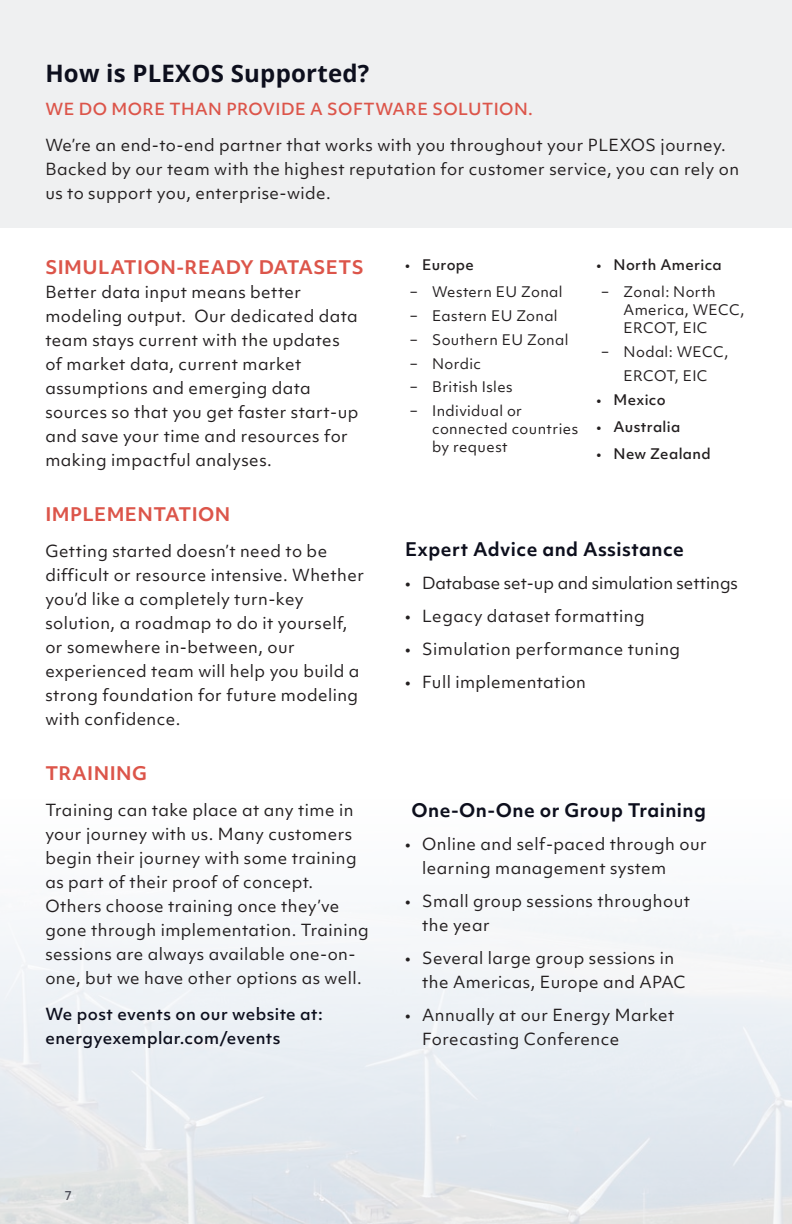
<style>
.page{position:relative;width:792px;height:1224px;background:#fff}
.page>*{position:absolute;margin:0;border:0;box-sizing:border-box;transform-origin:0 0}
.t1{font:700 24px "Open Sans";letter-spacing:.01em;color:#0d0f1d}
.t2{font:700 18px "Objektiv Mk 1";letter-spacing:.025em;color:#0d0f1d}
.t3{font:700 18px "Objektiv Mk 1";letter-spacing:.025em;color:#dc554a}
.t4{font:16px/24px "Objektiv Mk 1";letter-spacing:.025em;color:#231f20}
.t5{font:500 16px/24px "Objektiv Mk 1";letter-spacing:.025em;color:#0d0f1d}
.t6{font:500 16px "Objektiv Mk 1";letter-spacing:.025em;color:#dc554a}
.t7{font:16px "Objektiv Mk 1";letter-spacing:-.005em;color:#231f20}
.t8{font:14px/23.8px "Objektiv Mk 1";letter-spacing:.025em;color:#231f20}
.t9{font:500 14px "Objektiv Mk 1";letter-spacing:.025em;color:#231f20}
.t10{font:500 12px "Objektiv Mk 1";color:#55525c}
</style>
<div class="page">
<div style="left:0;top:0;width:792px;height:228px;background:#eff0f1"></div>
<h1 class="t1" style="left:45px;top:56px;width:326px">How is PLEXOS Supported?</h1>
<p class="t6" style="left:45px;top:98px;width:489px">WE DO MORE THAN PROVIDE A SOFTWARE SOLUTION.</p>
<p class="t4" style="left:45px;top:133px;width:695px">We’re an end-to-end partner that works with you throughout your PLEXOS journey.<br>Backed by our team with the highest reputation for customer service, you can rely on us to support you, enterprise-wide.</p>
<p class="t3" style="left:45px;top:254px;width:320px">SIMULATION-READY DATASETS</p>
<p class="t4" style="left:45px;top:279px;width:315px">Better data input means better modeling output. Our dedicated data team stays current with the updates of market data, current market assumptions and emerging data sources so that you get faster start-up and save your time and resources for making impactful analyses.</p>
<p class="t3" style="left:45px;top:501px;width:187px">IMPLEMENTATION</p>
<p class="t4" style="left:45px;top:539px;width:320px">Getting started doesn’t need to be difficult or resource intensive. Whether you’d like a completely turn-key solution, a roadmap to do it yourself, or somewhere in-between, our experienced team will help you build a strong foundation for future modeling with confidence.</p>
<p class="t3" style="left:45px;top:761px;width:103px">TRAINING</p>
<p class="t4" style="left:45px;top:798px;width:325px">Training can take place at any time in your journey with us. Many customers begin their journey with some training as part of their proof of concept.<br>Others choose training once they’ve gone through implementation. Training sessions are always available one-on&shy;one, but we have other options as well.</p>
<p class="t5" style="left:45px;top:1002px;width:279px">We post events on our website at: energyexemplar.com/events</p>
<p class="t9" style="left:405px;top:255px;width:70px">• Europe</p>
<p class="t8" style="left:409px;top:280px;width:161px">− Western EU Zonal − Eastern EU Zonal − Southern EU Zonal − Nordic<br>− British Isles<br>− Individual or</p>
<p class="t8" style="left:432px;top:420px;width:148px;line-height:18px">connected countries by request</p>
<p class="t9" style="left:597px;top:255px;width:127px">• North America</p>
<p class="t8" style="left:624px;top:283px;width:122px;line-height:18px;text-indent:-23px">− Zonal: North<br>America, WECC,<br>ERCOT, EIC</p>
<p class="t8" style="left:601px;top:340px;width:129px;text-align:center">− Nodal: WECC,<br>ERCOT, EIC</p>
<p class="t9" style="left:597px;top:390px;width:71px">• Mexico</p>
<p class="t9" style="left:597px;top:417px;width:85px">• Australia</p>
<p class="t9" style="left:597px;top:444px;width:116px">• New Zealand</p>
<p class="t2" style="left:405px;top:536px;width:280px">Expert Advice and Assistance</p>
<p class="t7" style="left:405px;top:572px;width:334px">• Database set-up and simulation settings</p>
<p class="t4" style="left:405px;top:604px;width:241px">• Legacy dataset formatting</p>
<p class="t4" style="left:405px;top:637px;width:277px">• Simulation performance tuning</p>
<p class="t4" style="left:405px;top:670px;width:182px">• Full implementation</p>
<p class="t2" style="left:412px;top:798px;width:296px">One-On-One or Group Training</p>
<p class="t4" style="left:422px;top:832px;width:286px;text-indent:-17px">• Online and self-paced through our learning management system</p>
<p class="t4" style="left:422px;top:889px;width:269px;text-indent:-17px">• Small group sessions throughout the year</p>
<p class="t4" style="left:422px;top:946px;width:265px;text-indent:-17px">• Several large group sessions in the Americas, Europe and APAC</p>
<p class="t4" style="left:422px;top:1003px;width:254px;text-indent:-17px">• Annually at our Energy Market<br>Forecasting Conference</p>
<p class="t10" style="left:65px;top:1187px;width:9px">7</p>
</div>
